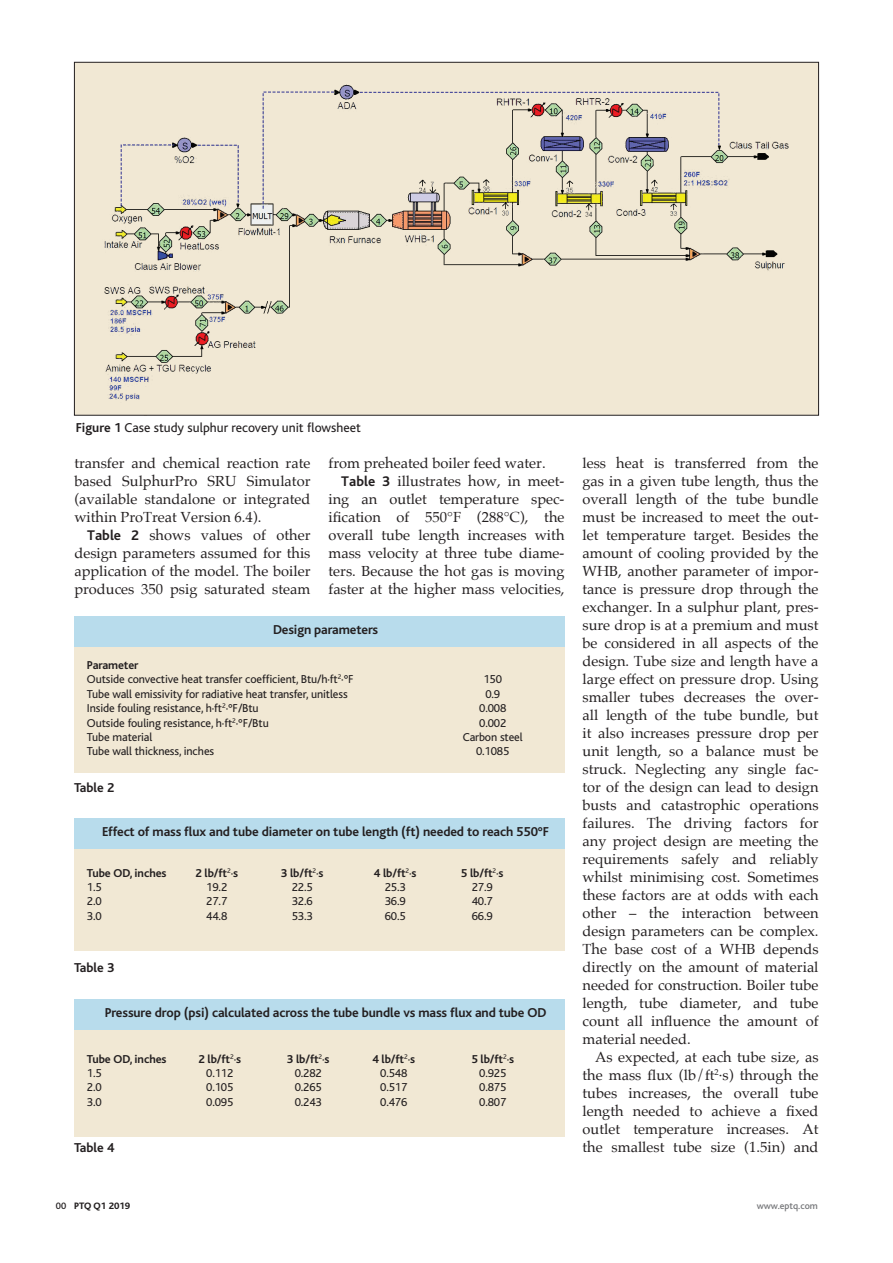
<style>
.page{position:relative;width:893px;height:1263px;background:#fff}
.page>*{position:absolute;margin:0;border:0;box-sizing:border-box;transform-origin:0 0}
.text_use{font:14.7px/18px "Palatino";color:#231f20;text-align:justify}
.first_para{font:14.7px/18px "Palatino";color:#231f20;text-align:justify}
.t1{font:700 13.5px "Bliss";letter-spacing:-.01em;color:#231f20}
.t2{font:13.5px "Bliss";color:#231f20}
.t3{font:12px "Bliss";letter-spacing:-.01em;color:#231f20}
.t4{font:700 12px "Bliss";letter-spacing:-.01em;color:#231f20}
.text{font:500 9.75px "Bliss";color:#757679}
.text-2{font:800 9.75px "Bliss";color:#231f20}
.s1{font-weight:700}
.s2{font-family:"Bliss";font-weight:700}
.s3{font-weight:400}
.s4{font-weight:500}
</style>
<div class="page">
<div style="left:74px;top:631px;width:490px;height:142px;background:#f1e8d4"></div>
<div style="left:74px;top:616px;width:490px;height:31px;background:#b8dcec"></div>
<div style="left:74px;top:838px;width:490px;height:112px;background:#f1e8d4"></div>
<div style="left:74px;top:818px;width:490px;height:30px;background:#b8dcec"></div>
<div style="left:74px;top:62px;width:745px;height:353px;background:#f1e8d4"></div>
<img style="left:104px;top:84px;width:685px;height:317px">
<svg style="left:120px;top:144px;width:55px;height:63px"></svg>
<svg style="left:197px;top:144px;width:42px;height:60px"></svg>
<svg style="left:263px;top:92px;width:72px;height:117px"></svg>
<svg style="left:359px;top:92px;width:360px;height:54px"></svg>
<div style="left:74px;top:1024px;width:490px;height:112px;background:#f1e8d4"></div>
<div style="left:74px;top:999px;width:490px;height:31px;background:#b8dcec"></div>
<p class="t2" style="left:76px;top:420px;width:286px"><span class="s1">Figure 1</span> Case study sulphur recovery unit flowsheet</p>
<p class="first_para" style="left:74px;top:454px;width:238px">transfer and chemical reaction rate based SulphurPro SRU Simulator (available standalone or integrated within ProTreat Version 6.4).</p>
<p class="text_use" style="left:74px;top:526px;width:238px;text-indent:13px"><span class="s2">Table 2</span> shows values of other design parameters assumed for this application of the model. The boiler produces 350 psig saturated steam</p>
<p class="text_use" style="left:328px;top:454px;width:219px">from preheated boiler feed water.</p>
<p class="text_use" style="left:328px;top:472px;width:238px;text-indent:13px"><span class="s2">Table 3</span> illustrates how, in meet&shy;ing an outlet temperature spec&shy;ification of 550°F (288°C), the overall tube length increases with mass velocity at three tube diame&shy;ters. Because the hot gas is moving faster at the higher mass velocities,</p>
<p class="t1" style="left:273px;top:623px;width:107px">Design parameters</p>
<p class="t4" style="left:87px;top:659px;width:53px">Parameter</p>
<p class="t3" style="left:87px;top:673px;width:268px">Outside convective heat transfer coefficient, Btu/h·ft<sup>2</sup>·°F</p>
<p class="t3" style="left:483px;top:673px;width:20px">150</p>
<p class="t3" style="left:87px;top:687px;width:262px">Tube wall emissivity for radiative heat transfer, unitless</p>
<p class="t3" style="left:485px;top:687px;width:16px">0.9</p>
<p class="t3" style="left:87px;top:702px;width:173px">Inside fouling resistance, h·ft<sup>2</sup>·°F/Btu</p>
<p class="t3" style="left:479px;top:702px;width:29px">0.008</p>
<p class="t3" style="left:87px;top:716px;width:183px">Outside fouling resistance, h·ft<sup>2</sup>·°F/Btu</p>
<p class="t3" style="left:479px;top:716px;width:29px">0.002</p>
<p class="t3" style="left:87px;top:731px;width:67px">Tube material</p>
<p class="t3" style="left:463px;top:731px;width:62px">Carbon steel</p>
<p class="t3" style="left:87px;top:745px;width:129px">Tube wall thickness, inches</p>
<p class="t3" style="left:476px;top:745px;width:35px">0.1085</p>
<p class="t1" style="left:74px;top:781px;width:42px">Table 2</p>
<p class="t1" style="left:102px;top:824px;width:448px">Effect of mass flux and tube diameter on tube length (ft) needed to reach 550°F</p>
<p class="t4" style="left:87px;top:866px;width:81px">Tube OD, inches</p>
<p class="t4" style="left:195px;top:866px;width:44px">2 lb/ft<sup>2</sup><span class="s3">·</span>s</p>
<p class="t4" style="left:281px;top:866px;width:44px">3 lb/ft<sup>2</sup><span class="s3">·</span>s</p>
<p class="t4" style="left:374px;top:866px;width:44px">4 lb/ft<sup>2</sup><span class="s3">·</span>s</p>
<p class="t4" style="left:461px;top:866px;width:44px">5 lb/ft<sup>2</sup><span class="s3">·</span>s</p>
<p class="t3" style="left:87px;top:881px;width:16px">1.5</p>
<p class="t3" style="left:206px;top:881px;width:23px">19.2</p>
<p class="t3" style="left:292px;top:881px;width:23px">22.5</p>
<p class="t3" style="left:385px;top:881px;width:23px">25.3</p>
<p class="t3" style="left:472px;top:881px;width:23px">27.9</p>
<p class="t3" style="left:87px;top:895px;width:16px">2.0</p>
<p class="t3" style="left:206px;top:895px;width:23px">27.7</p>
<p class="t3" style="left:292px;top:895px;width:23px">32.6</p>
<p class="t3" style="left:385px;top:895px;width:23px">36.9</p>
<p class="t3" style="left:472px;top:895px;width:23px">40.7</p>
<p class="t3" style="left:87px;top:909px;width:16px">3.0</p>
<p class="t3" style="left:206px;top:909px;width:23px">44.8</p>
<p class="t3" style="left:292px;top:909px;width:23px">53.3</p>
<p class="t3" style="left:385px;top:909px;width:23px">60.5</p>
<p class="t3" style="left:472px;top:909px;width:23px">66.9</p>
<p class="t1" style="left:74px;top:961px;width:42px">Table 3</p>
<p class="t1" style="left:105px;top:1006px;width:443px">Pressure drop (psi) calculated across the tube bundle vs mass flux and tube OD</p>
<p class="t4" style="left:87px;top:1052px;width:81px">Tube OD, inches</p>
<p class="t4" style="left:198px;top:1052px;width:44px">2 lb/ft<sup>2</sup><span class="s3">·</span>s</p>
<p class="t4" style="left:287px;top:1052px;width:44px">3 lb/ft<sup>2</sup><span class="s3">·</span>s</p>
<p class="t4" style="left:372px;top:1052px;width:44px">4 lb/ft<sup>2</sup><span class="s3">·</span>s</p>
<p class="t4" style="left:471px;top:1052px;width:44px">5 lb/ft<sup>2</sup><span class="s3">·</span>s</p>
<p class="t3" style="left:87px;top:1067px;width:16px">1.5</p>
<p class="t3" style="left:206px;top:1067px;width:29px">0.112</p>
<p class="t3" style="left:295px;top:1067px;width:29px">0.282</p>
<p class="t3" style="left:380px;top:1067px;width:29px">0.548</p>
<p class="t3" style="left:479px;top:1067px;width:29px">0.925</p>
<p class="t3" style="left:87px;top:1081px;width:16px">2.0</p>
<p class="t3" style="left:206px;top:1081px;width:29px">0.105</p>
<p class="t3" style="left:295px;top:1081px;width:29px">0.265</p>
<p class="t3" style="left:380px;top:1081px;width:29px">0.517</p>
<p class="t3" style="left:479px;top:1081px;width:29px">0.875</p>
<p class="t3" style="left:87px;top:1095px;width:16px">3.0</p>
<p class="t3" style="left:206px;top:1095px;width:29px">0.095</p>
<p class="t3" style="left:295px;top:1095px;width:29px">0.243</p>
<p class="t3" style="left:380px;top:1095px;width:29px">0.476</p>
<p class="t3" style="left:479px;top:1095px;width:29px">0.807</p>
<p class="t1" style="left:74px;top:1141px;width:42px">Table 4</p>
<p class="text_use" style="left:582px;top:454px;width:238px">less heat is transferred from the gas in a given tube length, thus the overall length of the tube bundle must be increased to meet the out&shy;let temperature target. Besides the amount of cooling provided by the WHB, another parameter of impor&shy;tance is pressure drop through the exchanger. In a sulphur plant, pres&shy;sure drop is at a premium and must be considered in all aspects of the design. Tube size and length have a large effect on pressure drop. Using smaller tubes decreases the over&shy;all length of the tube bundle, but it also increases pressure drop per unit length, so a balance must be struck. Neglecting any single fac&shy;tor of the design can lead to design busts and catastrophic operations failures. The driving factors for any project design are meeting the requirements safely and reliably whilst minimising cost. Sometimes these factors are at odds with each other – the interaction between design parameters can be complex.<br>The base cost of a WHB depends directly on the amount of material needed for construction. Boiler tube length, tube diameter, and tube count all influence the amount of material needed.</p>
<p class="text_use" style="left:582px;top:1048px;width:238px;text-indent:13px">As expected, at each tube size, as the mass flux (lb/ft<sup>2</sup>·s) through the tubes increases, the overall tube length needed to achieve a fixed outlet temperature increases. At the smallest tube size (1.5in) and</p>
<p class="text-2" style="left:56px;top:1201px;width:76px"><span class="s4">00</span> PTQ Q1 2019</p>
<p class="text" style="left:757px;top:1201px;width:63px">www.eptq.com</p>
</div>
